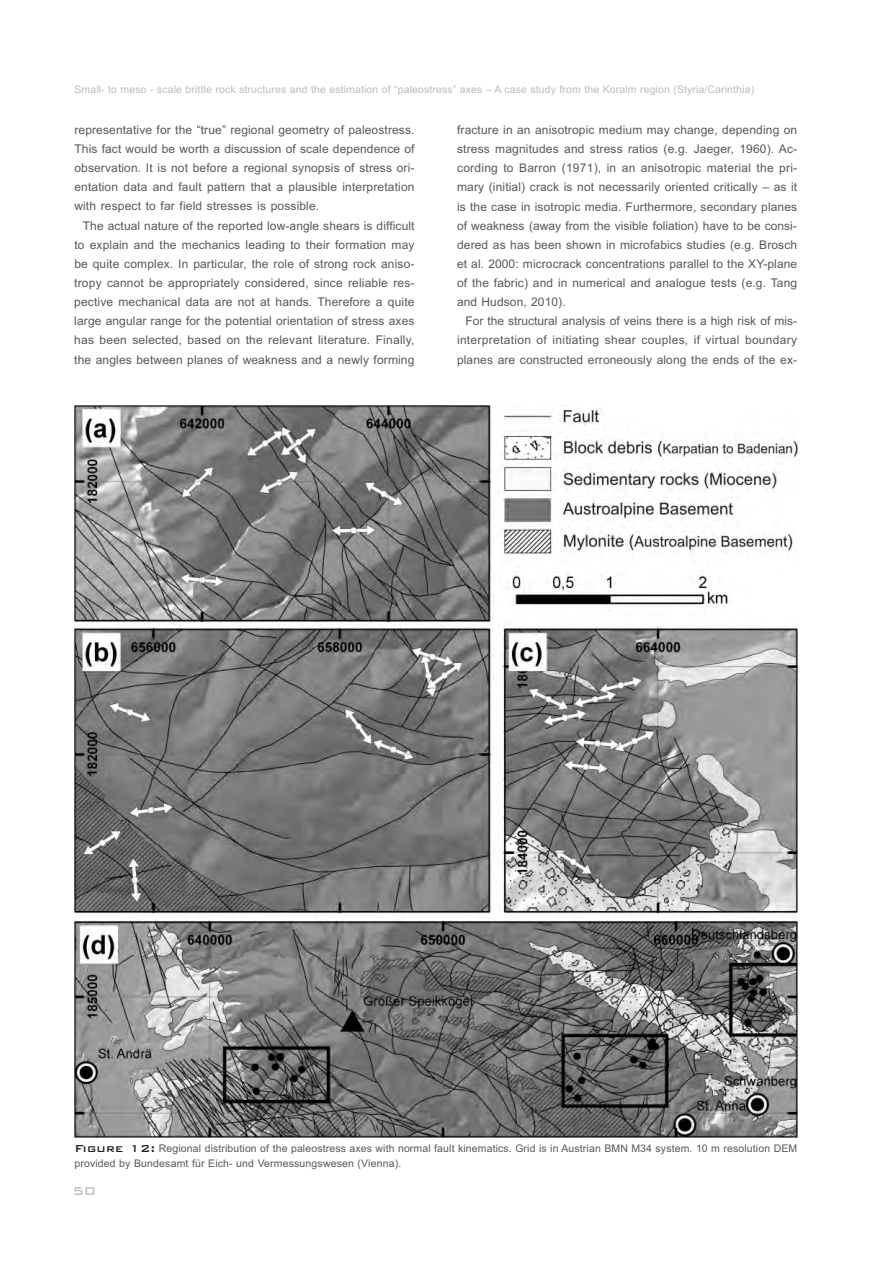
<style>
.page{position:relative;width:893px;height:1263px;background:#fff}
.page>*{position:absolute;margin:0;border:0;box-sizing:border-box;transform-origin:0 0}
.t1{font:12px/19.2px "Arial";letter-spacing:.01em;color:#57585a;text-align:justify}
.t2{font:10.5px/14.9px "Arial";letter-spacing:.01em;color:#57585a}
.t3{font:10.5px "Arial";letter-spacing:.01em;color:#bcbdc0}
.s1{font-family:"Bank Gothic BT";font-weight:500;font-size:13.5px;color:#231f20}
</style>
<div class="page">
<img style="left:74px;top:406px;width:724px;height:732px">
<svg style="left:74px;top:1187px;width:20px;height:8px"></svg>
<p class="t3" style="left:74px;top:85px;width:681px">Small- to meso - scale brittle rock structures and the estimation of “paleostress” axes – A case study from the Koralm region (Styria/Carinthia)</p>
<p class="t1" style="left:74px;top:121px;width:342px">representative for the “true” regional geometry of paleostress.<br>This fact would be worth a discussion of scale dependence of observation. It is not before a regional synopsis of stress ori&shy;entation data and fault pattern that a plausible interpretation with respect to far field stresses is possible.</p>
<p class="t1" style="left:74px;top:217px;width:342px;text-indent:9px">The actual nature of the reported low-angle shears is difficult to explain and the mechanics leading to their formation may be quite complex. In particular, the role of strong rock aniso&shy;tropy cannot be appropriately considered, since reliable res&shy;pective mechanical data are not at hands. Therefore a quite large angular range for the potential orientation of stress axes has been selected, based on the relevant literature. Finally, the angles between planes of weakness and a newly forming</p>
<p class="t1" style="left:457px;top:121px;width:342px">fracture in an anisotropic medium may change, depending on stress magnitudes and stress ratios (e.g. Jaeger, 1960). Ac&shy;cording to Barron (1971), in an anisotropic material the pri&shy;mary (initial) crack is not necessarily oriented critically – as it is the case in isotropic media. Furthermore, secondary planes of weakness (away from the visible foliation) have to be consi&shy;dered as has been shown in microfabics studies (e.g. Brosch et al. 2000: microcrack concentrations parallel to the XY-plane of the fabric) and in numerical and analogue tests (e.g. Tang and Hudson, 2010).</p>
<p class="t1" style="left:457px;top:313px;width:342px;text-indent:9px">For the structural analysis of veins there is a high risk of mis&shy;interpretation of initiating shear couples, if virtual boundary planes are constructed erroneously along the ends of the ex-</p>
<p class="t2" style="left:74px;top:1142px;width:724px"><span class="s1">Figure 12:</span> Regional distribution of the paleostress axes with normal fault kinematics. Grid is in Austrian BMN M34 system. 10 m resolution DEM provided by Bundesamt für Eich- und Vermessungswesen (Vienna).</p>
</div>
